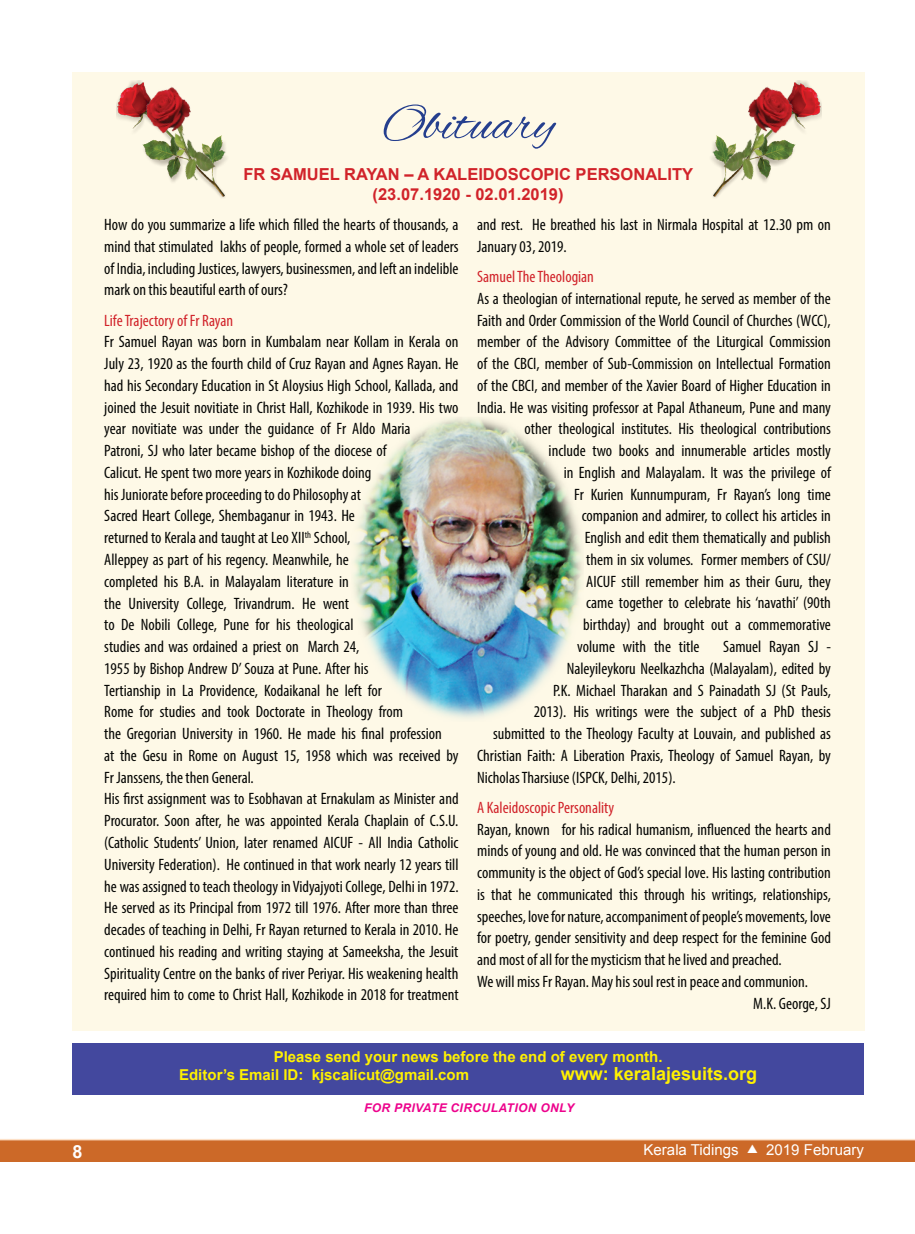
<style>
.page{position:relative;width:915px;height:1234px;background:#fff}
.page>*{position:absolute;margin:0;border:0;box-sizing:border-box;transform-origin:0 0}
.t1{font:52.5px "Alex Brush";color:#253f8e}
.t2{font:700 18px "Arial";color:#fff101}
.t3{font:700 18px "Arial";color:#fff}
.t4{font:condensed 16.5px/21.8px "Myriad Pro";color:#040503}
.t5{font:condensed 16.5px "Myriad Pro";color:#d1232a}
.t6{font:700 16.5px/19.8px "Arial";color:#d1232a;text-align:center}
.t7{font:700 15px/18px "Arial";color:#fff101}
.t8{font:15px "Arial";color:#fff}
.t9{font:italic 700 12px "Arial";letter-spacing:.035em;color:#ed028c}
.s1{font-family:"Dixieland";font-size:12px}
</style>
<div class="page">
<div style="left:72px;top:72px;width:792px;height:958px;background:#fef9e7"></div>
<div style="left:72px;top:1042px;width:791px;height:52px;background:#43489e"></div>
<img style="left:711px;top:80px;width:110px;height:118px">
<img style="left:717px;top:80px;width:81px;height:111px">
<img style="left:116px;top:80px;width:111px;height:118px">
<img style="left:139px;top:80px;width:81px;height:111px">
<img style="left:354px;top:418px;width:228px;height:301px">
<div style="left:0;top:1138px;width:914px;height:23px;background:#cc6928"></div>
<hr style="left:0;top:1138px;width:914px;height:2px;background:#fde0c7">
<h1 class="t1" style="left:382px;top:94px;width:173px">Obituary</h1>
<p class="t6" style="left:243px;top:165px;width:451px">FR SAMUEL RAYAN – A KALEIDOSCOPIC PERSONALITY (23.07.1920 - 02.01.2019)</p>
<p class="t4" style="left:104px;top:213px;width:355px;text-align:justify">How do you summarize a life which filled the hearts of thousands, a mind that stimulated lakhs of people, formed a whole set of leaders of India, including Justices, lawyers, businessmen, and left an indelible mark on this beautiful earth of ours?</p>
<p class="t5" style="left:104px;top:310px;width:130px">Life Trajectory of Fr Rayan</p>
<p class="t4" style="left:104px;top:331px;width:356px">Fr Samuel Rayan was born in Kumbalam near Kollam in Kerala on July 23, 1920 as the fourth child of Cruz Rayan and Agnes Rayan. He had his Secondary Education in St Aloysius High School, Kallada, and joined the Jesuit novitiate in Christ Hall, Kozhikode in 1939. His two year novitiate was under the guidance of Fr Aldo Maria<br>Patroni, SJ who later became bishop of the diocese of<br>Calicut. He spent two more years in Kozhikode doing<br>his Juniorate before proceeding to do Philosophy at<br>Sacred Heart College, Shembaganur in 1943. He<br>returned to Kerala and taught at Leo XII<sup>th</sup> School,<br>Alleppey as part of his regency. Meanwhile, he<br>completed his B.A. in Malayalam literature in<br>the University College, Trivandrum. He went<br>to De Nobili College, Pune for his theological<br>studies and was ordained a priest on March 24,<br>1955 by Bishop Andrew D’ Souza at Pune. After his<br>Tertianship in La Providence, Kodaikanal he left for<br>Rome for studies and took Doctorate in Theology from<br>the Gregorian University in 1960. He made his final profession<br>at the Gesu in Rome on August 15, 1958 which was received by Fr Janssens, the then General.<br>His first assignment was to Esobhavan at Ernakulam as Minister and Procurator. Soon after, he was appointed Kerala Chaplain of C.S.U. (Catholic Students’ Union, later renamed AICUF - All India Catholic University Federation). He continued in that work nearly 12 years till he was assigned to teach theology in Vidyajyoti College, Delhi in 1972.<br>He served as its Principal from 1972 till 1976. After more than three decades of teaching in Delhi, Fr Rayan returned to Kerala in 2010. He continued his reading and writing staying at Sameeksha, the Jesuit Spirituality Centre on the banks of river Periyar. His weakening health required him to come to Christ Hall, Kozhikode in 2018 for treatment</p>
<p class="t4" style="left:477px;top:213px;width:355px">and rest. He breathed his last in Nirmala Hospital at 12.30 pm on<br>January 03, 2019.</p>
<p class="t5" style="left:477px;top:266px;width:118px">Samuel The Theologian</p>
<p class="t4" style="left:477px;top:287px;width:355px">As a theologian of international repute, he served as member of the</p>
<p class="t4" style="left:477px;top:309px;width:355px">Faith and Order Commission of the World Council of Churches (WCC),</p>
<p class="t4" style="left:477px;top:331px;width:355px">member of the Advisory Committee of the Liturgical Commission</p>
<p class="t4" style="left:477px;top:352px;width:355px">of the CBCI, member of Sub-Commission on Intellectual Formation</p>
<p class="t4" style="left:477px;top:374px;width:355px">of the CBCI, and member of the Xavier Board of Higher Education in</p>
<p class="t4" style="left:477px;top:396px;width:355px">India. He was visiting professor at Papal Athaneum, Pune and many</p>
<p class="t4" style="left:524px;top:418px;width:307px">other theological institutes. His theological contributions</p>
<p class="t4" style="left:548px;top:439px;width:284px">include two books and innumerable articles mostly</p>
<p class="t4" style="left:563px;top:461px;width:269px">in English and Malayalam. It was the privilege of</p>
<p class="t4" style="left:574px;top:483px;width:258px">Fr Kurien Kunnumpuram, Fr Rayan’s long time</p>
<p class="t4" style="left:581px;top:505px;width:250px">companion and admirer, to collect his articles in</p>
<p class="t4" style="left:584px;top:526px;width:248px">English and edit them thematically and publish</p>
<p class="t4" style="left:586px;top:548px;width:246px">them in six volumes. Former members of CSU/</p>
<p class="t4" style="left:586px;top:570px;width:246px">AICUF still remember him as their Guru, they</p>
<p class="t4" style="left:586px;top:591px;width:246px">came together to celebrate his ‘navathi’ (90th</p>
<p class="t4" style="left:583px;top:613px;width:249px">birthday) and brought out a commemorative</p>
<p class="t4" style="left:577px;top:635px;width:124px">volume with the title</p>
<p class="t4" style="left:723px;top:635px;width:109px">Samuel Rayan SJ -</p>
<p class="t4" style="left:566px;top:657px;width:266px">Naleyileykoru Neelkazhcha (Malayalam), edited by</p>
<p class="t4" style="left:553px;top:678px;width:279px">P.K. Michael Tharakan and S Painadath SJ (St Pauls,</p>
<p class="t4" style="left:533px;top:700px;width:299px">2013). His writings were the subject of a PhD thesis</p>
<p class="t4" style="left:493px;top:722px;width:339px">submitted to the Theology Faculty at Louvain, and published as</p>
<p class="t4" style="left:477px;top:744px;width:355px">Christian Faith: A Liberation Praxis, Theology of Samuel Rayan, by</p>
<p class="t4" style="left:477px;top:765px;width:200px">Nicholas Tharsiuse (ISPCK, Delhi, 2015).</p>
<p class="t5" style="left:477px;top:797px;width:139px">A Kaleidoscopic Personality</p>
<p class="t4" style="left:477px;top:817px;width:355px">Rayan, known for his radical humanism, influenced the hearts and</p>
<p class="t4" style="left:477px;top:839px;width:355px">minds of young and old. He was convinced that the human person in</p>
<p class="t4" style="left:477px;top:861px;width:355px">community is the object of God’s special love. His lasting contribution</p>
<p class="t4" style="left:477px;top:883px;width:355px">is that he communicated this through his writings, relationships,</p>
<p class="t4" style="left:477px;top:904px;width:355px">speeches, love for nature, accompaniment of people’s movements, love</p>
<p class="t4" style="left:477px;top:926px;width:355px">for poetry, gender sensitivity and deep respect for the feminine God</p>
<p class="t4" style="left:477px;top:948px;width:306px">and most of all for the mysticism that he lived and preached.</p>
<p class="t4" style="left:477px;top:970px;width:332px">We will miss Fr Rayan. May his soul rest in peace and communion.</p>
<p class="t4" style="left:753px;top:991px;width:79px">M.K. George, SJ</p>
<p class="t7" style="left:179px;top:1047px;width:484px;text-indent:95px">Please send your news before the end of every month.<br>Editor’s Email ID: kjscalicut@gmail.com</p>
<p class="t2" style="left:560px;top:1060px;width:198px">www: keralajesuits.org</p>
<p class="t9" style="left:364px;top:1099px;width:211px">FOR PRIVATE CIRCULATION ONLY</p>
<p class="t3" style="left:72px;top:1139px;width:12px">8</p>
<p class="t8" style="left:643px;top:1139px;width:222px">Kerala Tidings <span class="s1">s</span> 2019 February</p>
</div>
